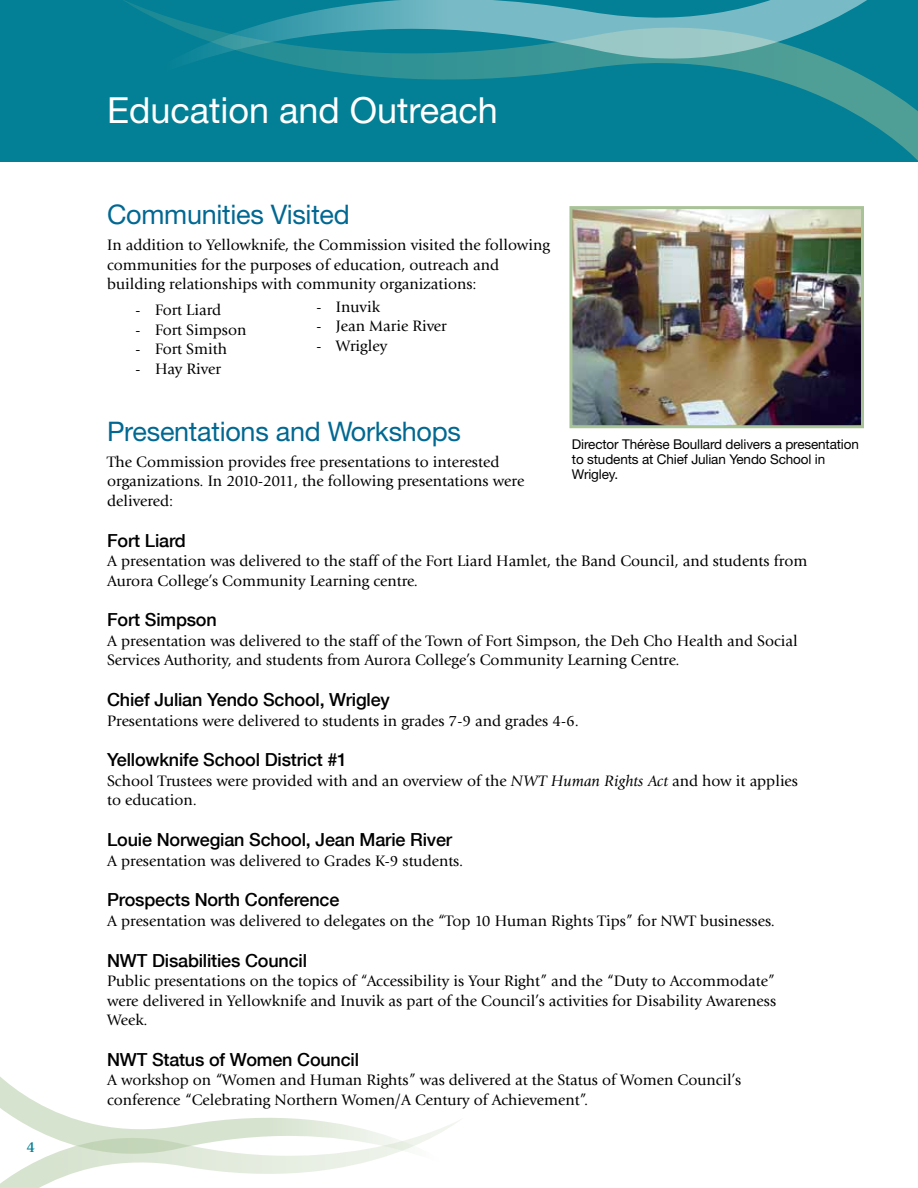
<style>
.page{position:relative;width:918px;height:1188px;background:#fff}
.page>*{position:absolute;margin:0;border:0;box-sizing:border-box;transform-origin:0 0}
.t1{font:36px "Helvetica Neue";color:#fff}
.t2{font:27px "Helvetica Neue";letter-spacing:-.01em;color:#006892}
.t3{font:500 18px "Helvetica Neue";letter-spacing:-.01em;color:#000}
.t4{font:15.75px/19.5px "Giovanni";color:#000}
.t5{font:700 15px "Giovanni ITC";color:#038095}
.t6{font:13.5px/15px "Helvetica Neue";letter-spacing:-.01em;color:#000}
.s1{font-style:italic}
</style>
<div class="page">
<div style="left:0;top:0;width:918px;height:161px;background:#038095"></div>
<svg style="left:813px;top:93px;width:104px;height:67px"></svg>
<svg style="left:123px;top:0;width:769px;height:93px"></svg>
<svg style="left:0;top:1174px;width:70px;height:14px"></svg>
<svg style="left:0;top:1076px;width:460px;height:98px"></svg>
<svg style="left:917px;top:111px;width:1px;height:50px"></svg>
<img style="left:573px;top:210px;width:287px;height:214px">
<div style="left:569px;top:206px;width:295px;height:222px;border:3px solid #a9c398"></div>
<p class="t5" style="left:27px;top:1139px;width:10px">4</p>
<h1 class="t1" style="left:107px;top:89px;width:392px">Education and Outreach</h1>
<h2 class="t2" style="left:107px;top:198px;width:244px">Communities Visited</h2>
<p class="t4" style="left:107px;top:235px;width:445px">In addition to Yellowknife, the Commission visited the following communities for the purposes of education, outreach and building relationships with community organizations:</p>
<p class="t4" style="left:136px;top:301px;width:87px">- Fort Liard</p>
<p class="t4" style="left:136px;top:320px;width:112px">- Fort Simpson</p>
<p class="t4" style="left:136px;top:340px;width:93px">- Fort Smith</p>
<p class="t4" style="left:136px;top:359px;width:87px">- Hay River</p>
<p class="t4" style="left:316px;top:297px;width:65px">- Inuvik</p>
<p class="t4" style="left:316px;top:316px;width:132px">- Jean Marie River</p>
<p class="t4" style="left:316px;top:336px;width:72px">- Wrigley</p>
<h2 class="t2" style="left:107px;top:415px;width:356px">Presentations and Workshops</h2>
<p class="t4" style="left:107px;top:452px;width:419px">The Commission provides free presentations to interested organizations. In 2010-2011, the following presentations were delivered:</p>
<p class="t3" style="left:107px;top:529px;width:80px">Fort Liard</p>
<p class="t4" style="left:107px;top:551px;width:702px">A presentation was delivered to the staff of the Fort Liard Hamlet, the Band Council, and students from<br>Aurora College’s Community Learning centre.</p>
<p class="t3" style="left:107px;top:609px;width:111px">Fort Simpson</p>
<p class="t4" style="left:107px;top:631px;width:692px">A presentation was delivered to the staff of the Town of Fort Simpson, the Deh Cho Health and Social<br>Services Authority, and students from Aurora College’s Community Learning Centre.</p>
<p class="t3" style="left:107px;top:689px;width:284px">Chief Julian Yendo School, Wrigley</p>
<p class="t4" style="left:107px;top:711px;width:473px">Presentations were delivered to students in grades 7-9 and grades 4-6.</p>
<p class="t3" style="left:107px;top:749px;width:242px">Yellowknife School District #1</p>
<p class="t4" style="left:107px;top:771px;width:692px">School Trustees were provided with and an overview of the <span class="s1">NWT Human Rights Act</span> and how it applies to education.</p>
<p class="t3" style="left:107px;top:829px;width:347px">Louie Norwegian School, Jean Marie River</p>
<p class="t4" style="left:107px;top:851px;width:358px">A presentation was delivered to Grades K-9 students.</p>
<p class="t3" style="left:107px;top:889px;width:234px">Prospects North Conference</p>
<p class="t4" style="left:107px;top:911px;width:669px">A presentation was delivered to delegates on the “Top 10 Human Rights Tips” for NWT businesses.</p>
<p class="t3" style="left:107px;top:949px;width:201px">NWT Disabilities Council</p>
<p class="t4" style="left:107px;top:971px;width:671px;text-align:justify">Public presentations on the topics of “Accessibility is Your Right” and the “Duty to Accommodate” were delivered in Yellowknife and Inuvik as part of the Council’s activities for Disability Awareness Week.</p>
<p class="t3" style="left:107px;top:1049px;width:254px">NWT Status of Women Council</p>
<p class="t4" style="left:107px;top:1071px;width:636px">A workshop on “Women and Human Rights” was delivered at the Status of Women Council’s conference “Celebrating Northern Women/A Century of Achievement”.</p>
<p class="t6" style="left:572px;top:437px;width:289px">Director Thérèse Boullard delivers a presentation to students at Chief Julian Yendo School in<br>Wrigley.</p>
</div>
